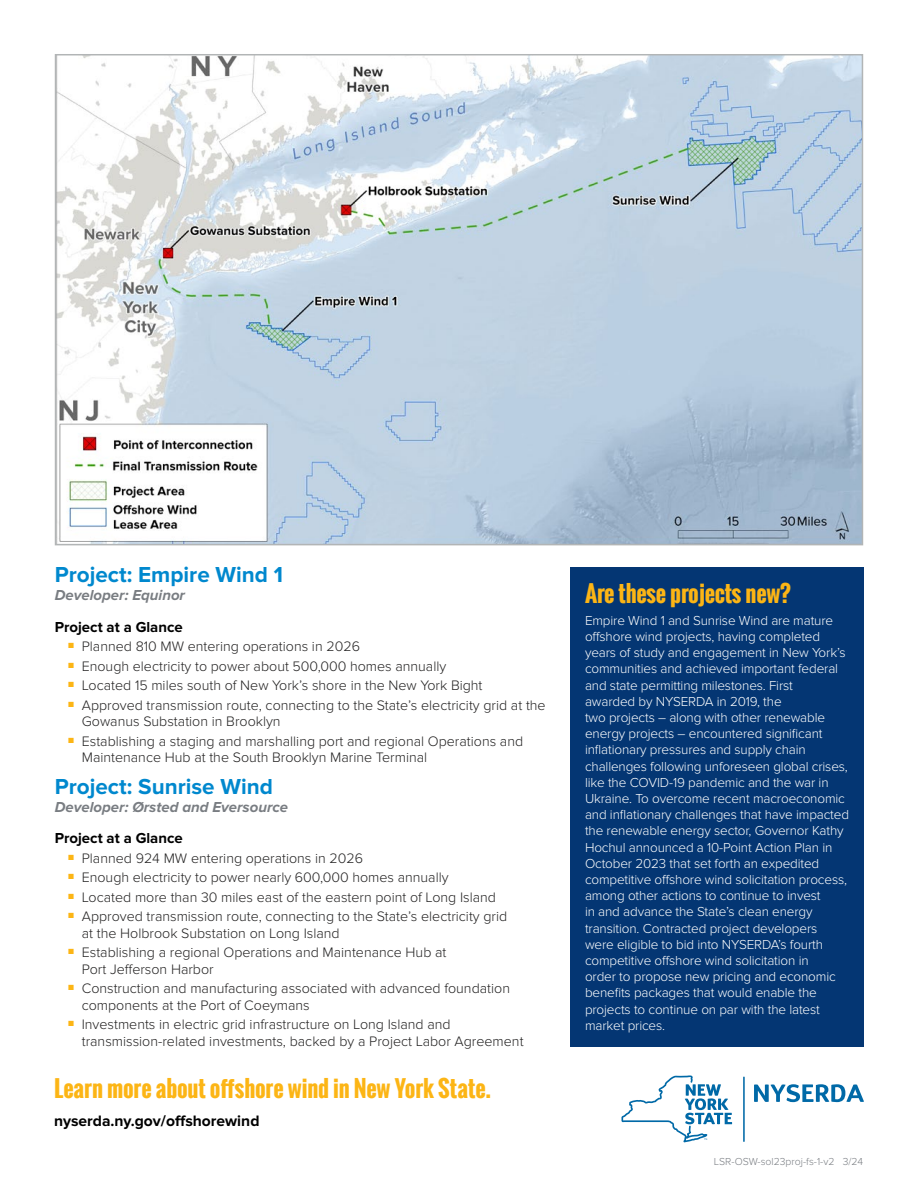
<style>
.page{position:relative;width:918px;height:1188px;background:#fff}
.page>*{position:absolute;margin:0;border:0;box-sizing:border-box;transform-origin:0 0}
.Ready_to_get_started{font:700 22.5px "Oswald";letter-spacing:-.01em;color:#fcb515}
.Body{font:700 22.5px "Proxima Nova";color:#0088ce}
.CTA{font:700 15.6px "Proxima Nova";color:#000}
.Sub_2_-_Sentence_Case{font:italic 700 15px "Proxima Nova";color:#797d82}
.Sub_2_-_Sentence_Case-2{font:700 15px "Proxima Nova";color:#000}
.t1{font:300 14.25px/16.5px "Proxima Nova";color:#222121}
.t2{font:300 13.5px/16.2px "Proxima Nova";letter-spacing:-.01em;color:#fff}
.pub_code{font:300 10.5px "Proxima Nova";color:#797d82}
</style>
<div class="page">
<img style="left:57px;top:56px;width:804px;height:487px">
<div style="left:570px;top:568px;width:293px;height:479px;background:#043673"></div>
<svg style="left:621px;top:1075px;width:111px;height:67px"></svg>
<svg style="left:754px;top:1084px;width:110px;height:18px"></svg>
<hr style="left:743px;top:1077px;width:2px;height:65px;background:#0069a7">
<p class="Body" style="left:55px;top:562px;width:230px">Project: Empire Wind 1</p>
<p class="Sub_2_-_Sentence_Case" style="left:55px;top:587px;width:132px">Developer: Equinor</p>
<p class="Sub_2_-_Sentence_Case-2" style="left:55px;top:618px;width:130px">Project at a Glance</p>
<p class="t1" style="left:68px;top:639px;width:293px"><sup>■</sup> Planned 810 MW entering operations in 2026</p>
<p class="t1" style="left:68px;top:658px;width:380px"><sup>■</sup> Enough electricity to power about 500,000 homes annually</p>
<p class="t1" style="left:68px;top:678px;width:416px"><sup>■</sup> Located 15 miles south of New York’s shore in the New York Bight</p>
<p class="t1" style="left:82px;top:697px;width:465px;text-indent:-14px"><sup>■</sup> Approved transmission route, connecting to the State’s electricity grid at the<br>Gowanus Substation in Brooklyn</p>
<p class="t1" style="left:82px;top:733px;width:443px;text-indent:-14px"><sup>■</sup> Establishing a staging and marshalling port and regional Operations and<br>Maintenance Hub at the South Brooklyn Marine Terminal</p>
<p class="Body" style="left:55px;top:773px;width:220px">Project: Sunrise Wind</p>
<p class="Sub_2_-_Sentence_Case" style="left:55px;top:798px;width:235px">Developer: Ørsted and Eversource</p>
<p class="Sub_2_-_Sentence_Case-2" style="left:55px;top:830px;width:130px">Project at a Glance</p>
<p class="t1" style="left:68px;top:850px;width:296px"><sup>■</sup> Planned 924 MW entering operations in 2026</p>
<p class="t1" style="left:68px;top:870px;width:382px"><sup>■</sup> Enough electricity to power nearly 600,000 homes annually</p>
<p class="t1" style="left:68px;top:889px;width:429px"><sup>■</sup> Located more than 30 miles east of the eastern point of Long Island</p>
<p class="t1" style="left:82px;top:909px;width:427px;text-indent:-14px"><sup>■</sup> Approved transmission route, connecting to the State’s electricity grid at the Holbrook Substation on Long Island</p>
<p class="t1" style="left:82px;top:945px;width:366px;text-indent:-14px"><sup>■</sup> Establishing a regional Operations and Maintenance Hub at<br>Port Jefferson Harbor</p>
<p class="t1" style="left:82px;top:981px;width:430px;text-indent:-14px"><sup>■</sup> Construction and manufacturing associated with advanced foundation components at the Port of Coeymans</p>
<p class="t1" style="left:82px;top:1017px;width:443px;text-indent:-14px"><sup>■</sup> Investments in electric grid infrastructure on Long Island and transmission-related investments, backed by a Project Labor Agreement</p>
<p class="Ready_to_get_started" style="left:54px;top:1071px;width:439px">Learn more about offshore wind in New York State.</p>
<p class="CTA" style="left:54px;top:1112px;width:207px">nyserda.ny.gov/offshorewind</p>
<p class="Ready_to_get_started" style="left:585px;top:576px;width:207px">Are these projects new?</p>
<p class="t2" style="left:585px;top:612px;width:266px">Empire Wind 1 and Sunrise Wind are mature offshore wind projects, having completed years of study and engagement in New York’s communities and achieved important federal and state permitting milestones. First<br>awarded by NYSERDA in 2019, the<br>two projects – along with other renewable energy projects – encountered significant inflationary pressures and supply chain challenges following unforeseen global crises, like the COVID-19 pandemic and the war in Ukraine. To overcome recent macroeconomic and inflationary challenges that have impacted the renewable energy sector, Governor Kathy Hochul announced a 10-Point Action Plan in October 2023 that set forth an expedited competitive offshore wind solicitation process, among other actions to continue to invest<br>in and advance the State’s clean energy transition. Contracted project developers were eligible to bid into NYSERDA’s fourth competitive offshore wind solicitation in<br>order to propose new pricing and economic benefits packages that would enable the projects to continue on par with the latest market prices.</p>
<p class="pub_code" style="left:714px;top:1155px;width:151px">LSR-OSW-sol23proj-fs-1-v2 3/24</p>
</div>
